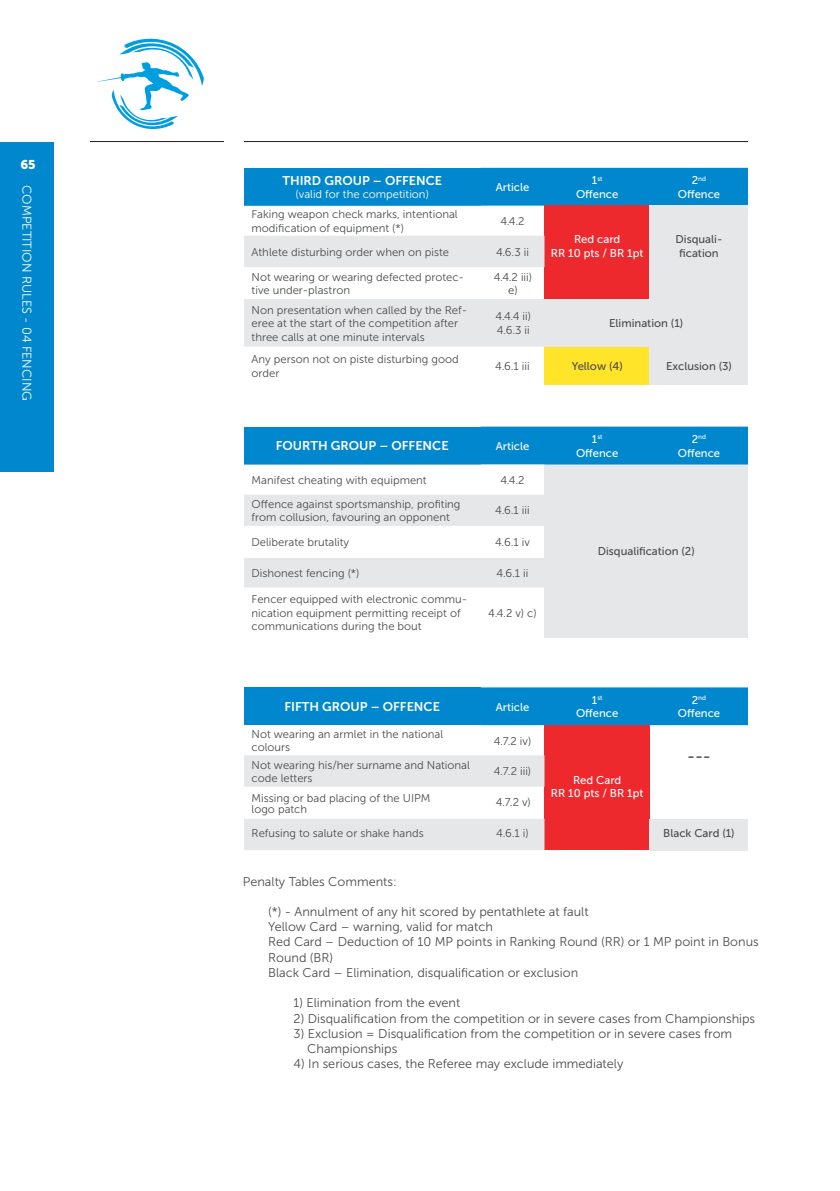
<style>
.page{position:relative;width:840px;height:1191px;background:#fff}
.page>*{position:absolute;margin:0;border:0;box-sizing:border-box;transform-origin:0 0}
.t1{font:17px "Museo Sans 500";color:#4b4c4d}
.t2{font:12.6px/15.2px "Museo Sans 300";color:#4b4c4d}
.t3{font:12.6px "Museo Sans 700";color:#fff}
.t4{font:12.6px "Museo Sans 300";color:#fff}
.t5{font:12.6px "Museo Sans 900";color:#fff}
.t6{font:11.2px/13.6px "Museo Sans 300";color:#4b4c4d}
.t7{font:11.2px/13.6px "Museo Sans 500";color:#fff;text-align:center}
.t8{font:11.2px "Museo Sans 500";color:#4b4c4d}
.t9{font:11.2px "Museo Sans 300";color:#fff}
.t10{font:6.6px "Museo Sans 500";color:#fff}
.s1{font-size:11.2px}
</style>
<div class="page">
<div style="left:0;top:142px;width:54px;height:329px;background:#0087cd"></div>
<hr style="left:90px;top:141px;width:134px;height:1px;background:#231f20">
<hr style="left:244px;top:141px;width:503px;height:1px;background:#231f20">
<div style="left:244px;top:168px;width:236px;height:38px;background:#0087cd"></div>
<div style="left:480px;top:168px;width:267px;height:38px;background:#0087cd"></div>
<div style="left:544px;top:206px;width:105px;height:93px;background:#ee292e"></div>
<div style="left:649px;top:206px;width:98px;height:93px;background:#e6e7e9"></div>
<svg style="left:244px;top:236px;width:300px;height:111px"></svg>
<div style="left:544px;top:299px;width:203px;height:48px;background:#e6e7e9"></div>
<div style="left:544px;top:347px;width:105px;height:38px;background:#ffe42a"></div>
<div style="left:649px;top:347px;width:98px;height:38px;background:#e6e7e9"></div>
<div style="left:244px;top:426px;width:236px;height:38px;background:#0087cd"></div>
<div style="left:480px;top:426px;width:267px;height:38px;background:#0087cd"></div>
<svg style="left:244px;top:464px;width:300px;height:124px"></svg>
<div style="left:544px;top:464px;width:203px;height:173px;background:#e6e7e9"></div>
<svg style="left:244px;top:494px;width:300px;height:93px"></svg>
<div style="left:244px;top:687px;width:236px;height:38px;background:#0087cd"></div>
<div style="left:480px;top:687px;width:267px;height:38px;background:#0087cd"></div>
<svg style="left:244px;top:725px;width:503px;height:93px"></svg>
<div style="left:544px;top:725px;width:105px;height:125px;background:#ee292e"></div>
<div style="left:244px;top:755px;width:300px;height:31px;background:#e6e7e9"></div>
<div style="left:244px;top:819px;width:300px;height:31px;background:#e6e7e9"></div>
<div style="left:649px;top:818px;width:98px;height:32px;background:#e6e7e9"></div>
<svg style="left:97px;top:38px;width:107px;height:91px"></svg>
<p class="t5" style="left:20px;top:159px;width:17px">65</p>
<p class="t4" style="left:32px;top:185px;width:217px;rotate:90deg">COMPETITION RULES - 04 FENCING</p>
<p class="t3" style="left:282px;top:175px;width:161px">THIRD GROUP – OFFENCE</p>
<p class="t9" style="left:295px;top:190px;width:135px">(valid for the competition)</p>
<p class="t7" style="left:495px;top:181px;width:35px">Article</p>
<p class="t10" style="left:591px;top:175px;width:12px"><span class="s1">1</span>st</p>
<p class="t7" style="left:575px;top:188px;width:44px">Offence</p>
<p class="t10" style="left:691px;top:175px;width:16px"><span class="s1">2</span>nd</p>
<p class="t7" style="left:677px;top:188px;width:44px">Offence</p>
<p class="t6" style="left:251px;top:209px;width:207px">Faking weapon check marks, intentional modification of equipment (*)</p>
<p class="t6" style="left:500px;top:215px;width:26px">4.4.2</p>
<p class="t7" style="left:550px;top:233px;width:94px">Red card<br>RR 10 pts / BR 1pt</p>
<p class="t8" style="left:675px;top:235px;width:48px">Disquali-</p>
<p class="t6" style="left:251px;top:246px;width:199px">Athlete disturbing order when on piste</p>
<p class="t6" style="left:495px;top:246px;width:34px">4.6.3 ii</p>
<p class="t8" style="left:679px;top:248px;width:41px">fication</p>
<p class="t6" style="left:251px;top:271px;width:214px">Not wearing or wearing defected protec&shy;tive under-plastron</p>
<p class="t6" style="left:493px;top:271px;width:40px;text-align:center">4.4.2 iii) e)</p>
<p class="t6" style="left:251px;top:304px;width:217px">Non presentation when called by the Ref&shy;eree at the start of the competition after three calls at one minute intervals</p>
<p class="t6" style="left:495px;top:311px;width:37px">4.4.4 ii)<br>4.6.3 ii</p>
<p class="t8" style="left:609px;top:319px;width:75px">Elimination (1)</p>
<p class="t6" style="left:251px;top:353px;width:208px">Any person not on piste disturbing good order</p>
<p class="t6" style="left:495px;top:360px;width:36px">4.6.1 iii</p>
<p class="t8" style="left:571px;top:361px;width:52px">Yellow (4)</p>
<p class="t8" style="left:665px;top:361px;width:67px">Exclusion (3)</p>
<p class="t3" style="left:275px;top:441px;width:174px">FOURTH GROUP – OFFENCE</p>
<p class="t7" style="left:495px;top:440px;width:35px">Article</p>
<p class="t6" style="left:251px;top:474px;width:176px">Manifest cheating with equipment</p>
<p class="t6" style="left:500px;top:474px;width:26px">4.4.2</p>
<p class="t6" style="left:251px;top:498px;width:210px">Offence against sportsmanship, profiting from collusion, favouring an opponent</p>
<p class="t6" style="left:495px;top:505px;width:36px">4.6.1 iii</p>
<p class="t6" style="left:251px;top:536px;width:99px">Deliberate brutality</p>
<p class="t6" style="left:495px;top:536px;width:36px">4.6.1 iv</p>
<p class="t6" style="left:251px;top:567px;width:109px">Dishonest fencing (*)</p>
<p class="t6" style="left:496px;top:567px;width:33px">4.6.1 ii</p>
<p class="t6" style="left:251px;top:593px;width:217px">Fencer equipped with electronic commu&shy;nication equipment permitting receipt of communications during the bout</p>
<p class="t6" style="left:488px;top:607px;width:50px">4.4.2 v) c)</p>
<p class="t10" style="left:591px;top:434px;width:12px"><span class="s1">1</span>st</p>
<p class="t7" style="left:575px;top:447px;width:44px">Offence</p>
<p class="t10" style="left:691px;top:434px;width:16px"><span class="s1">2</span>nd</p>
<p class="t7" style="left:677px;top:447px;width:44px">Offence</p>
<p class="t8" style="left:597px;top:547px;width:99px">Disqualification (2)</p>
<p class="t3" style="left:284px;top:701px;width:157px">FIFTH GROUP – OFFENCE</p>
<p class="t7" style="left:495px;top:701px;width:35px">Article</p>
<p class="t6" style="left:251px;top:728px;width:193px">Not wearing an armlet in the national colours</p>
<p class="t6" style="left:493px;top:735px;width:39px">4.7.2 iv)</p>
<p class="t6" style="left:251px;top:759px;width:220px">Not wearing his/her surname and National code letters</p>
<p class="t6" style="left:493px;top:765px;width:39px">4.7.2 iii)</p>
<p class="t6" style="left:251px;top:793px;width:180px;line-height:11.2px">Missing or bad placing of the UIPM logo patch</p>
<p class="t6" style="left:251px;top:827px;width:173px">Refusing to salute or shake hands</p>
<p class="t6" style="left:495px;top:796px;width:37px">4.7.2 v)</p>
<p class="t6" style="left:496px;top:827px;width:34px">4.6.1 i)</p>
<p class="t10" style="left:591px;top:695px;width:12px"><span class="s1">1</span>st</p>
<p class="t7" style="left:575px;top:708px;width:44px">Offence</p>
<p class="t7" style="left:550px;top:774px;width:94px">Red Card<br>RR 10 pts / BR 1pt</p>
<p class="t10" style="left:691px;top:695px;width:16px"><span class="s1">2</span>nd</p>
<p class="t7" style="left:677px;top:708px;width:44px">Offence</p>
<h1 class="t1" style="left:686px;top:749px;width:25px">---</h1>
<p class="t8" style="left:663px;top:828px;width:73px">Black Card (1)</p>
<p class="t2" style="left:243px;top:874px;width:155px">Penalty Tables Comments:</p>
<p class="t2" style="left:268px;top:905px;width:492px">(*) - Annulment of any hit scored by pentathlete at fault<br>Yellow Card – warning, valid for match<br>Red Card – Deduction of 10 MP points in Ranking Round (RR) or 1 MP point in Bonus Round (BR)<br>Black Card – Elimination, disqualification or exclusion</p>
<p class="t2" style="left:293px;top:996px;width:168px">1) Elimination from the event</p>
<p class="t2" style="left:293px;top:1011px;width:463px">2) Disqualification from the competition or in severe cases from Championships</p>
<p class="t2" style="left:307px;top:1027px;width:426px;text-indent:-14px">3) Exclusion = Disqualification from the competition or in severe cases from<br>Championships</p>
<p class="t2" style="left:293px;top:1057px;width:331px">4) In serious cases, the Referee may exclude immediately</p>
</div>
